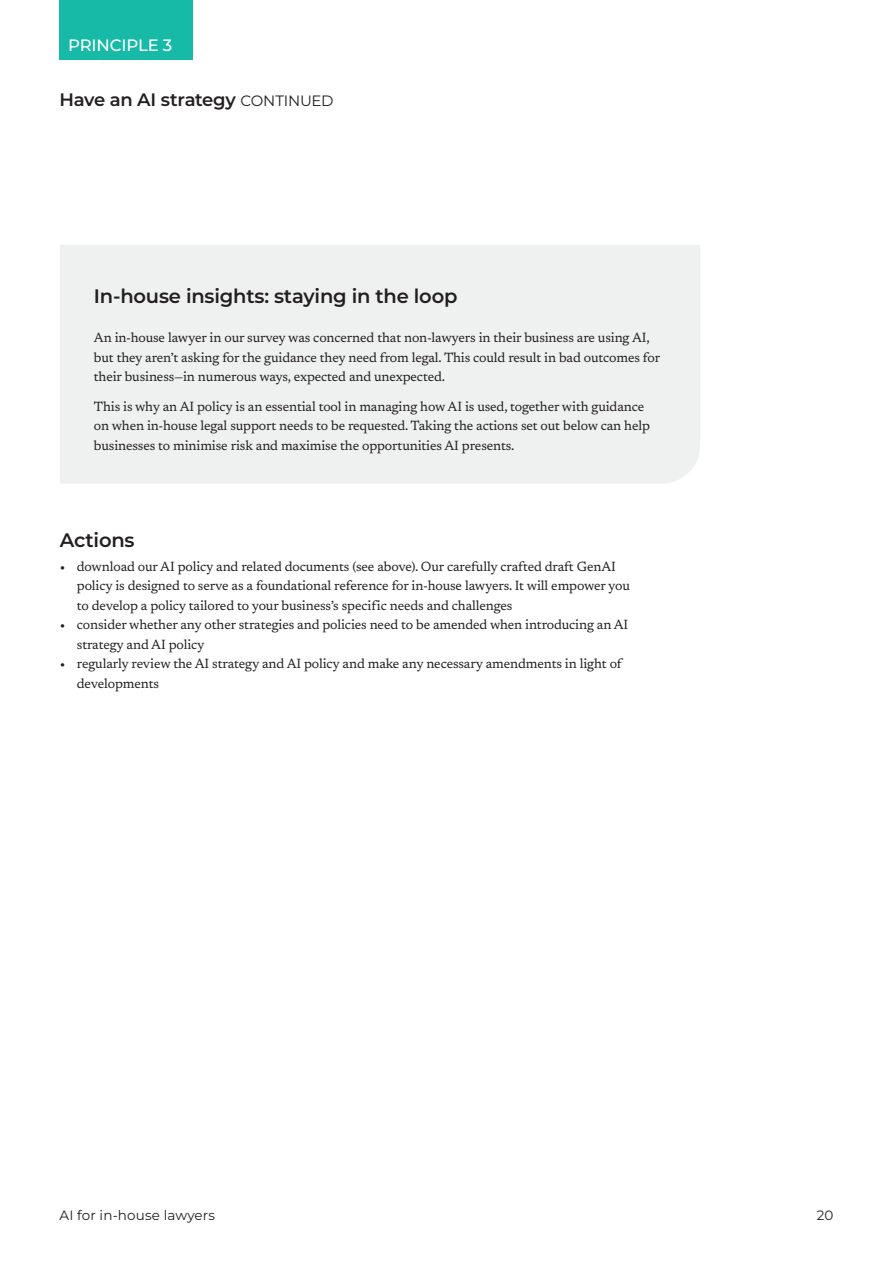
<style>
.page{position:relative;width:893px;height:1263px;background:#fff}
.page>*{position:absolute;margin:0;border:0;box-sizing:border-box;transform-origin:0 0}
.H6_13pt_Semibold{font:600 19.5px "Montserrat";letter-spacing:-.01em;color:#231f20}
.H3_24pt_Medium{font:600 18px "Montserrat";letter-spacing:-.02em;color:#231f20}
.H7_11pt_Medium{font:500 16.5px "Montserrat";letter-spacing:-.01em;color:#fff}
.Body_Copy__Grid__9pt{font:13.5px/19.5px "Newsreader";letter-spacing:-.01em;color:#231f20}
.t1{font:13.5px "Montserrat";letter-spacing:.01em;color:#231f20}
.s1{font-weight:400;font-size:15px}
</style>
<div class="page">
<div style="left:60px;top:245px;width:640px;height:238px;background:#eff0f0"></div>
<div style="left:60px;top:0;width:133px;height:60px;background:#17baa6"></div>
<p class="H7_11pt_Medium" style="left:68px;top:34px;width:106px">PRINCIPLE 3</p>
<p class="H3_24pt_Medium" style="left:60px;top:88px;width:275px">Have an AI strategy <span class="s1">CONTINUED</span></p>
<p class="H6_13pt_Semibold" style="left:94px;top:283px;width:365px">In-house insights: staying in the loop</p>
<p class="Body_Copy__Grid__9pt" style="left:94px;top:327px;width:568px">An in-house lawyer in our survey was concerned that non-lawyers in their business are using AI, but they aren’t asking for the guidance they need from legal. This could result in bad outcomes for their business—in numerous ways, expected and unexpected.</p>
<p class="Body_Copy__Grid__9pt" style="left:94px;top:396px;width:558px">This is why an AI policy is an essential tool in managing how AI is used, together with guidance on when in-house legal support needs to be requested. Taking the actions set out below can help businesses to minimise risk and maximise the opportunities AI presents.</p>
<p class="H6_13pt_Semibold" style="left:60px;top:527px;width:76px">Actions</p>
<p class="Body_Copy__Grid__9pt" style="left:77px;top:556px;width:555px;text-indent:-17px">• download our AI policy and related documents (see above). Our carefully crafted draft GenAI policy is designed to serve as a foundational reference for in-house lawyers. It will empower you to develop a policy tailored to your business’s specific needs and challenges</p>
<p class="Body_Copy__Grid__9pt" style="left:77px;top:614px;width:553px;text-indent:-17px">• consider whether any other strategies and policies need to be amended when introducing an AI strategy and AI policy</p>
<p class="Body_Copy__Grid__9pt" style="left:77px;top:653px;width:546px;text-indent:-17px">• regularly review the AI strategy and AI policy and make any necessary amendments in light of developments</p>
<p class="t1" style="left:60px;top:1206px;width:157px">AI for in-house lawyers</p>
<p class="t1" style="left:817px;top:1206px;width:18px">20</p>
</div>
